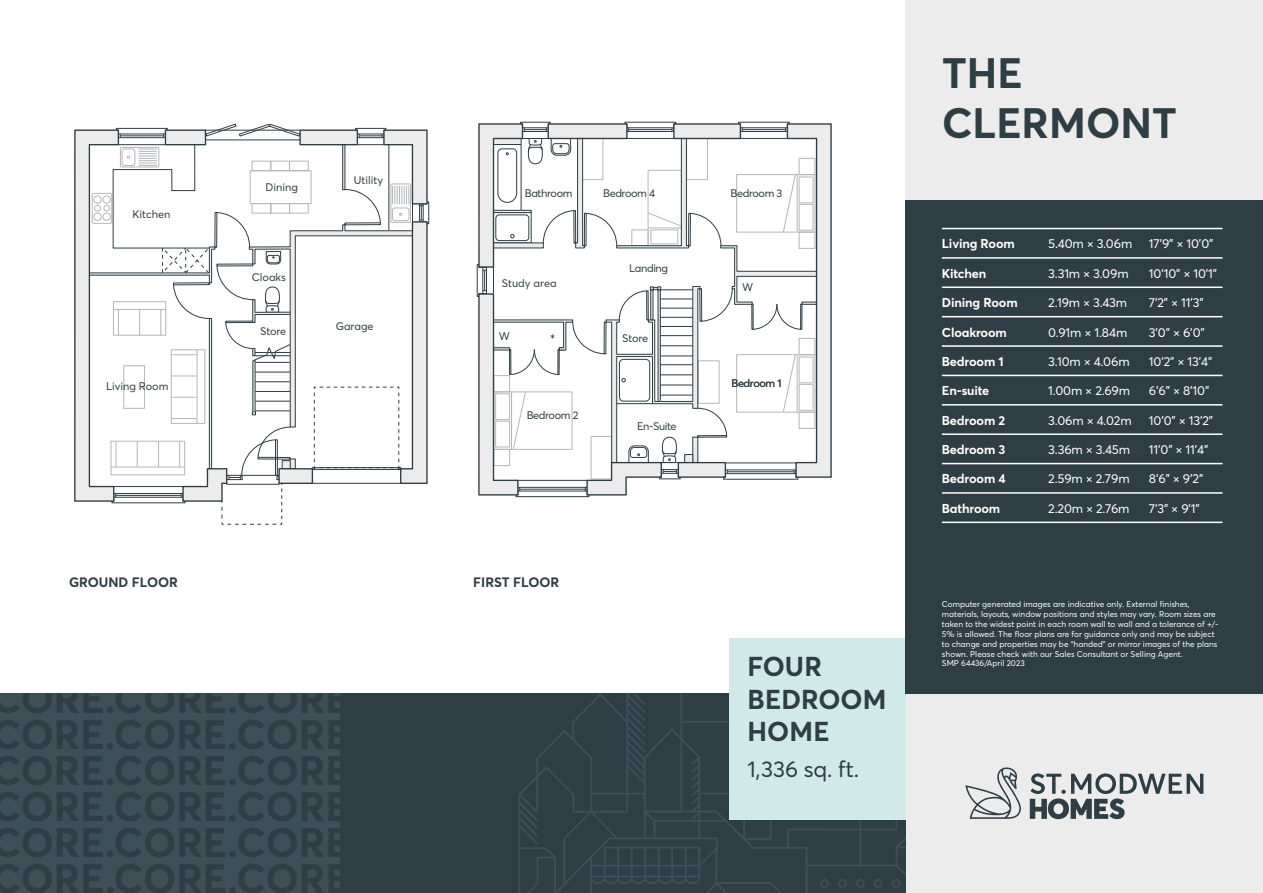
<style>
.page{position:relative;width:1263px;height:893px;background:#fff}
.page>*{position:absolute;margin:0;border:0;box-sizing:border-box;transform-origin:0 0}
.t1{font:700 42px/50.4px "Averta Std";color:#2f3d45}
.t2{font:700 27px/32.4px "Averta Std";letter-spacing:.005em;color:#2f3d45}
.t3{font:22.5px "Averta Std";color:#2f3d45}
.t4{font:700 13.5px "Averta Std";color:#2f3d45}
.t5{font:12.75px "Averta Std";letter-spacing:-.01em;color:#fff}
.t6{font:700 12.75px "Averta Std";letter-spacing:-.01em;color:#fff}
.t7{font:10.95px "Averta Std";letter-spacing:-.02em;color:#2f3d45}
.t8{font:10.95px "Averta Std";color:#2f3d45}
.t9{font:8.25px/9.9px "Averta Std";color:#fff}
</style>
<div class="page">
<div style="left:899px;top:694px;width:364px;height:199px;background:#ececec"></div>
<div style="left:0;top:694px;width:906px;height:199px;background:#2f3d45"></div>
<svg style="left:518px;top:694px;width:388px;height:199px"></svg>
<div style="left:729px;top:638px;width:177px;height:181px;background:#d1eae9"></div>
<div style="left:0;top:694px;width:340px;height:199px;background:#3f4f57"></div>
<svg style="left:965px;top:767px;width:56px;height:52px"></svg>
<svg style="left:1030px;top:773px;width:173px;height:46px"></svg>
<div style="left:906px;top:0;width:357px;height:200px;background:#ececec"></div>
<div style="left:906px;top:200px;width:357px;height:494px;background:#2f3d45"></div>
<hr style="left:942px;top:228px;width:280px;height:1px;background:#fff">
<hr style="left:942px;top:257px;width:280px;height:2px;background:#fff">
<hr style="left:942px;top:287px;width:280px;height:1px;background:#fff">
<hr style="left:942px;top:316px;width:280px;height:1px;background:#fff">
<hr style="left:942px;top:345px;width:280px;height:2px;background:#fff">
<hr style="left:942px;top:375px;width:280px;height:1px;background:#fff">
<hr style="left:942px;top:404px;width:280px;height:2px;background:#fff">
<hr style="left:942px;top:433px;width:280px;height:2px;background:#fff">
<hr style="left:942px;top:463px;width:280px;height:1px;background:#fff">
<hr style="left:942px;top:492px;width:280px;height:2px;background:#fff">
<hr style="left:942px;top:522px;width:280px;height:1px;background:#fff">
<svg style="left:74px;top:123px;width:355px;height:402px"></svg>
<hr style="left:255px;top:352px;width:35px;height:1px;background:#2f3d45">
<hr style="left:255px;top:355px;width:35px;height:1px;background:#2f3d45">
<svg style="left:476px;top:122px;width:356px;height:375px"></svg>
<h3 class="t7" style="left:133px;top:207px;width:39px">Kitchen</h3>
<h3 class="t8" style="left:106px;top:378px;width:64px">Living Room</h3>
<h3 class="t7" style="left:266px;top:180px;width:34px">Dining</h3>
<h3 class="t7" style="left:252px;top:269px;width:36px">Cloaks</h3>
<h3 class="t7" style="left:260px;top:323px;width:28px">Store</h3>
<h3 class="t7" style="left:354px;top:172px;width:31px">Utility</h3>
<h3 class="t7" style="left:336px;top:318px;width:39px">Garage</h3>
<h3 class="t7" style="left:525px;top:185px;width:49px">Bathroom</h3>
<h3 class="t7" style="left:603px;top:185px;width:54px">Bedroom 4</h3>
<h3 class="t7" style="left:629px;top:261px;width:40px">Landing</h3>
<h3 class="t7" style="left:730px;top:185px;width:53px">Bedroom 3</h3>
<h3 class="t8" style="left:502px;top:276px;width:56px">Study area</h3>
<h3 class="t7" style="left:742px;top:280px;width:13px">W</h3>
<h3 class="t7" style="left:499px;top:328px;width:13px">W</h3>
<h3 class="t7" style="left:527px;top:408px;width:53px">Bedroom 2</h3>
<h3 class="t7" style="left:622px;top:331px;width:28px">Store</h3>
<h3 class="t7" style="left:637px;top:419px;width:41px">En-Suite</h3>
<h3 class="t7" style="left:731px;top:376px;width:52px">Bedroom 1</h3>
<h3 class="t4" style="left:69px;top:573px;width:110px">GROUND FLOOR</h3>
<h3 class="t4" style="left:473px;top:573px;width:88px">FIRST FLOOR</h3>
<h2 class="t2" style="left:747px;top:649px;width:140px">FOUR<br>BEDROOM<br>HOME</h2>
<h3 class="t3" style="left:747px;top:753px;width:113px">1,336 sq. ft.</h3>
<h1 class="t1" style="left:942px;top:46px;width:236px">THE<br>CLERMONT</h1>
<h3 class="t6" style="left:942px;top:235px;width:74px">Living Room</h3>
<h3 class="t5" style="left:1048px;top:235px;width:86px">5.40m × 3.06m</h3>
<h3 class="t5" style="left:1149px;top:235px;width:66px">17’9” × 10’0”</h3>
<h3 class="t6" style="left:942px;top:264px;width:46px">Kitchen</h3>
<h3 class="t5" style="left:1048px;top:264px;width:82px">3.31m × 3.09m</h3>
<h3 class="t5" style="left:1149px;top:264px;width:70px">10’10” × 10’1”</h3>
<h3 class="t6" style="left:942px;top:294px;width:77px">Dining Room</h3>
<h3 class="t5" style="left:1048px;top:294px;width:81px">2.19m × 3.43m</h3>
<h3 class="t5" style="left:1149px;top:294px;width:56px">7’2” × 11’3”</h3>
<h3 class="t6" style="left:942px;top:323px;width:66px">Cloakroom</h3>
<h3 class="t5" style="left:1048px;top:323px;width:81px">0.91m × 1.84m</h3>
<h3 class="t5" style="left:1149px;top:323px;width:57px">3’0” × 6’0”</h3>
<h3 class="t6" style="left:942px;top:352px;width:63px">Bedroom 1</h3>
<h3 class="t5" style="left:1048px;top:353px;width:83px">3.10m × 4.06m</h3>
<h3 class="t5" style="left:1149px;top:353px;width:65px">10’2” × 13’4”</h3>
<h3 class="t6" style="left:942px;top:382px;width:49px">En-suite</h3>
<h3 class="t5" style="left:1048px;top:382px;width:83px">1.00m × 2.69m</h3>
<h3 class="t5" style="left:1149px;top:382px;width:62px">6’6” × 8’10”</h3>
<h3 class="t6" style="left:942px;top:411px;width:65px">Bedroom 2</h3>
<h3 class="t5" style="left:1048px;top:411px;width:85px">3.06m × 4.02m</h3>
<h3 class="t5" style="left:1149px;top:411px;width:66px">10’0” × 13’2”</h3>
<h3 class="t6" style="left:942px;top:441px;width:65px">Bedroom 3</h3>
<h3 class="t5" style="left:1048px;top:441px;width:83px">3.36m × 3.45m</h3>
<h3 class="t5" style="left:1149px;top:441px;width:61px">11’0” × 11’4”</h3>
<h3 class="t6" style="left:942px;top:470px;width:65px">Bedroom 4</h3>
<h3 class="t5" style="left:1048px;top:470px;width:83px">2.59m × 2.79m</h3>
<h3 class="t5" style="left:1149px;top:470px;width:56px">8’6” × 9’2”</h3>
<h3 class="t6" style="left:942px;top:499px;width:60px">Bathroom</h3>
<h3 class="t5" style="left:1048px;top:499px;width:83px">2.20m × 2.76m</h3>
<h3 class="t5" style="left:1149px;top:499px;width:52px">7’3” × 9’1”</h3>
<p class="t9" style="left:942px;top:599px;width:278px">Computer generated images are indicative only. External finishes, materials, layouts, window positions and styles may vary. Room sizes are taken to the widest point in each room wall to wall and a tolerance of +/- 5% is allowed. The floor plans are for guidance only and may be subject to change and properties may be “handed” or mirror images of the plans shown. Please check with our Sales Consultant or Selling Agent.<br>SMP 64436/April 2023</p>
</div>
